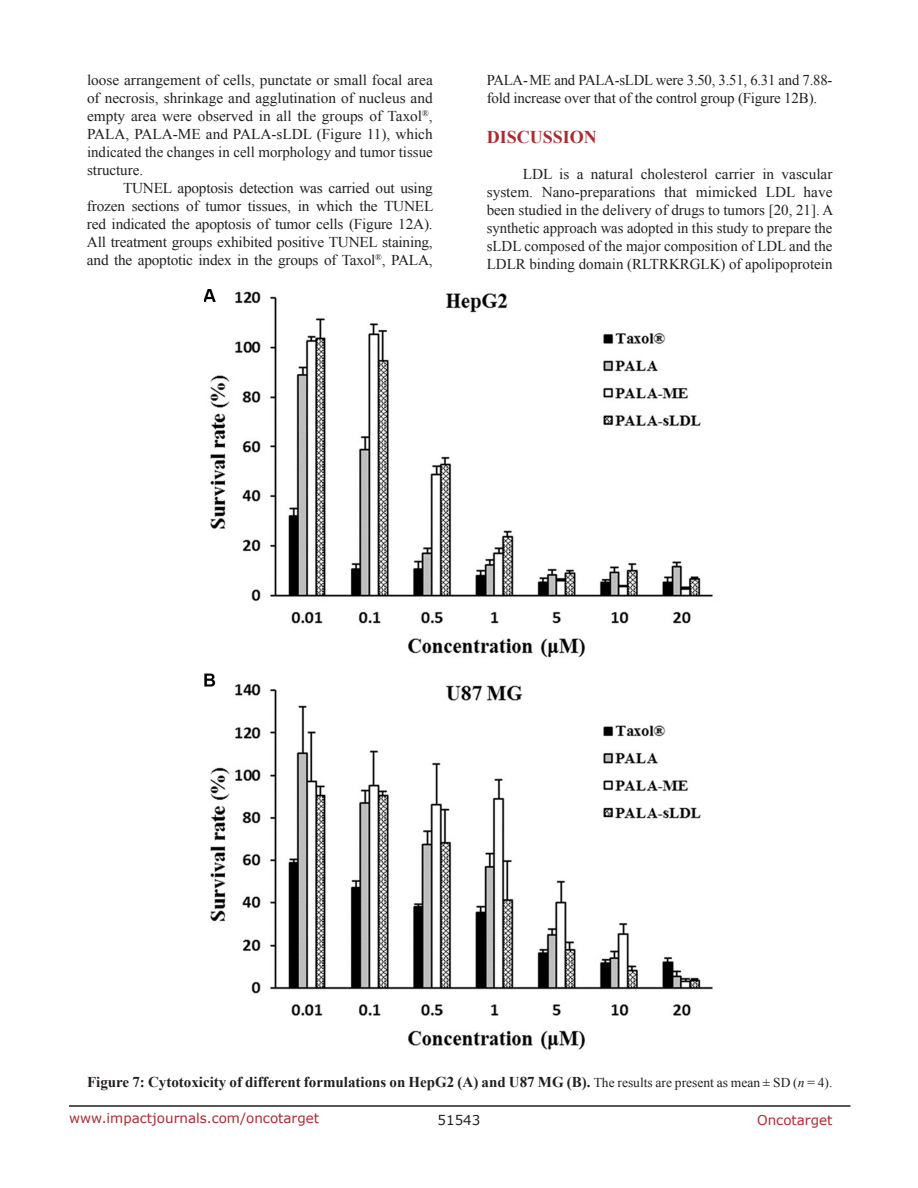
<style>
.page{position:relative;width:918px;height:1188px;background:#fff}
.page>*{position:absolute;margin:0;border:0;box-sizing:border-box;transform-origin:0 0}
.t1{font:700 18px "Times New Roman";color:#ac2b31}
.t2{font:15px/18px "Times New Roman";letter-spacing:-.015em;color:#231f20;text-align:justify}
.t3{font:700 15px "Times New Roman";color:#231f20}
.t4{font:13.5px "Verdana";color:#ac2b31}
.t5{font:13.5px "Verdana";color:#231f20}
.s1{font-weight:400;font-size:13.5px}
.s2{font-weight:400;font-style:italic;font-size:13.5px}
</style>
<div class="page">
<hr style="left:69px;top:1105px;width:781px;height:2px;background:#231f20">
<img style="left:204px;top:289px;width:509px;height:761px">
<p class="t2" style="left:87px;top:71px;width:347px">loose arrangement of cells, punctate or small focal area of necrosis, shrinkage and agglutination of nucleus and empty area were observed in all the groups of Taxol<sup>®</sup>, PALA, PALA-ME and PALA-sLDL (Figure 11), which indicated the changes in cell morphology and tumor tissue structure.</p>
<p class="t2" style="left:87px;top:179px;width:348px;text-indent:36px">TUNEL apoptosis detection was carried out using frozen sections of tumor tissues, in which the TUNEL red indicated the apoptosis of tumor cells (Figure 12A).<br>All treatment groups exhibited positive TUNEL staining, and the apoptotic index in the groups of Taxol<sup>®</sup>, PALA,</p>
<p class="t2" style="left:487px;top:71px;width:347px">PALA-ME and PALA-sLDL were 3.50, 3.51, 6.31 and 7.88- fold increase over that of the control group (Figure 12B).</p>
<p class="t1" style="left:487px;top:125px;width:112px">DISCUSSION</p>
<p class="t2" style="left:487px;top:165px;width:348px;text-indent:36px">LDL is a natural cholesterol carrier in vascular system. Nano-preparations that mimicked LDL have been studied in the delivery of drugs to tumors [20, 21]. A synthetic approach was adopted in this study to prepare the sLDL composed of the major composition of LDL and the LDLR binding domain (RLTRKRGLK) of apolipoprotein</p>
<p class="t3" style="left:87px;top:1072px;width:747px">Figure 7: Cytotoxicity of different formulations on HepG2 (A) and U87 MG (B). <span class="s1">The results are present as mean ± SD (</span><span class="s2">n</span> <span class="s1">= 4).</span></p>
<p class="t4" style="left:69px;top:1109px;width:252px">www.impactjournals.com/oncotarget</p>
<p class="t5" style="left:438px;top:1111px;width:44px">51543</p>
<p class="t4" style="left:757px;top:1111px;width:77px">Oncotarget</p>
</div>
